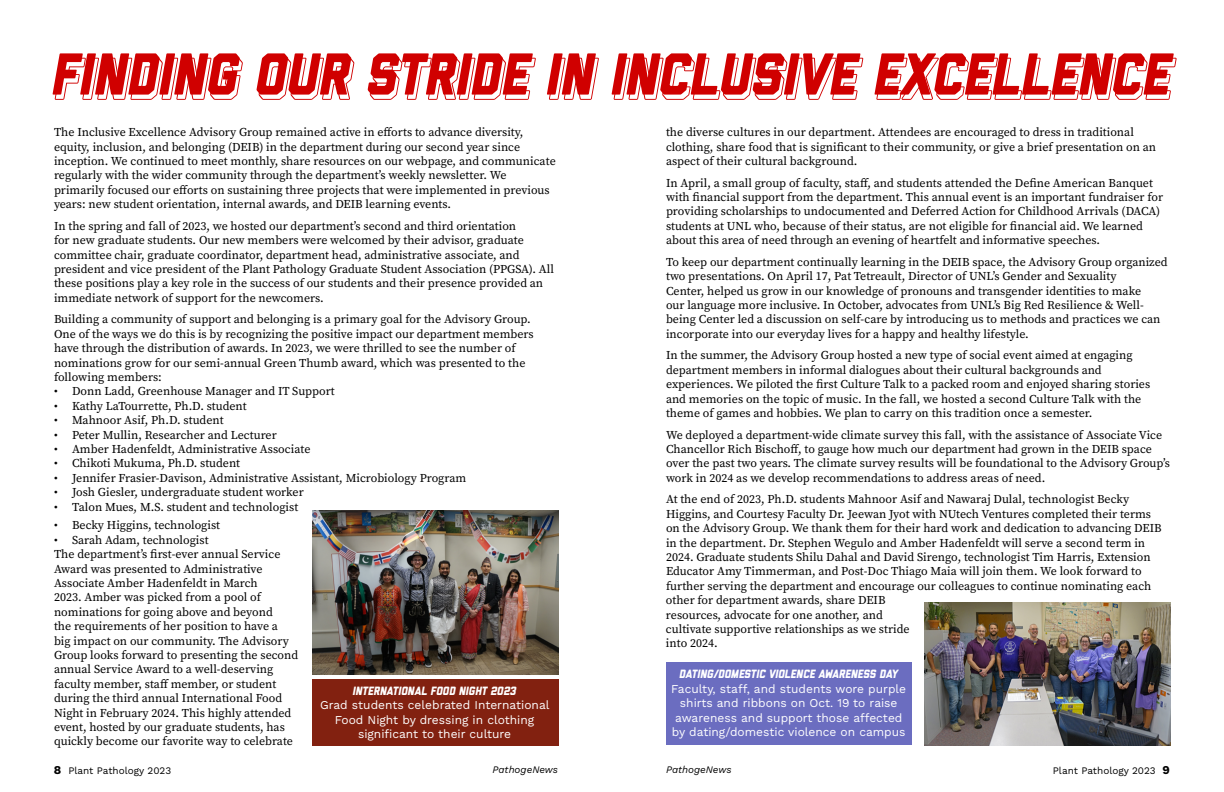
<style>
.page{position:relative;width:1224px;height:792px;background:#fff}
.page>*{position:absolute;margin:0;border:0;box-sizing:border-box;transform-origin:0 0}
.t1{font:italic 800 59px "Liberator Outline";color:#d00000}
.t2{font:italic 800 59px "Liberator";color:#d00000}
.t3{font:12px/14.4px "Source Serif Variable";color:#000}
.t4{font:12px/14.4px "Work Sans";color:#fff;text-align:center}
.t5{font:italic 800 12px "Liberator";color:#fff}
.t6{font:10px "Work Sans";color:#000}
.t7{font:italic 10px "Work Sans";letter-spacing:-.005em;color:#000}
.s1{font-weight:700;font-size:12px}
</style>
<div class="page">
<img style="left:312px;top:510px;width:246px;height:164px">
<div style="left:312px;top:679px;width:246px;height:66px;background:#822110"></div>
<img style="left:924px;top:603px;width:247px;height:142px">
<div style="left:666px;top:663px;width:246px;height:82px;background:#6b6dc0"></div>
<h1 class="t2" style="left:1143px;top:42px;width:29px">E</h1>
<h1 class="t1" style="left:55px;top:46px;width:1120px">FINDING OUR STRIDE IN INCLUSIVE EXCELLENCE</h1>
<p class="t3" style="left:666px;top:125px;width:492px">the diverse cultures in our department. Attendees are encouraged to dress in traditional clothing, share food that is significant to their community, or give a brief presentation on an aspect of their cultural background.</p>
<p class="t3" style="left:666px;top:175px;width:499px">In April, a small group of faculty, staff, and students attended the Define American Banquet with financial support from the department. This annual event is an important fundraiser for providing scholarships to undocumented and Deferred Action for Childhood Arrivals (DACA) students at UNL who, because of their status, are not eligible for financial aid. We learned about this area of need through an evening of heartfelt and informative speeches.</p>
<p class="t3" style="left:666px;top:255px;width:503px">To keep our department continually learning in the DEIB space, the Advisory Group organized two presentations. On April 17, Pat Tetreault, Director of UNL’s Gender and Sexuality<br>Center, helped us grow in our knowledge of pronouns and transgender identities to make<br>our language more inclusive. In October, advocates from UNL’s Big Red Resilience &amp; Well&shy;being Center led a discussion on self-care by introducing us to methods and practices we can incorporate into our everyday lives for a happy and healthy lifestyle.</p>
<p class="t3" style="left:666px;top:348px;width:486px">In the summer, the Advisory Group hosted a new type of social event aimed at engaging department members in informal dialogues about their cultural backgrounds and experiences. We piloted the first Culture Talk to a packed room and enjoyed sharing stories and memories on the topic of music. In the fall, we hosted a second Culture Talk with the theme of games and hobbies. We plan to carry on this tradition once a semester.</p>
<p class="t3" style="left:666px;top:427px;width:505px">We deployed a department-wide climate survey this fall, with the assistance of Associate Vice Chancellor Rich Bischoff, to gauge how much our department had grown in the DEIB space over the past two years. The climate survey results will be foundational to the Advisory Group’s work in 2024 as we develop recommendations to address areas of need.</p>
<p class="t3" style="left:666px;top:492px;width:497px">At the end of 2023, Ph.D. students Mahnoor Asif and Nawaraj Dulal, technologist Becky Higgins, and Courtesy Faculty Dr. Jeewan Jyot with NUtech Ventures completed their terms on the Advisory Group. We thank them for their hard work and dedication to advancing DEIB in the department. Dr. Stephen Wegulo and Amber Hadenfeldt will serve a second term in 2024. Graduate students Shilu Dahal and David Sirengo, technologist Tim Harris, Extension Educator Amy Timmerman, and Post-Doc Thiago Maia will join them. We look forward to further serving the department and encourage our colleagues to continue nominating each</p>
<p class="t3" style="left:54px;top:125px;width:503px">The Inclusive Excellence Advisory Group remained active in efforts to advance diversity, equity, inclusion, and belonging (DEIB) in the department during our second year since inception. We continued to meet monthly, share resources on our webpage, and communicate regularly with the wider community through the department’s weekly newsletter. We primarily focused our efforts on sustaining three projects that were implemented in previous years: new student orientation, internal awards, and DEIB learning events.</p>
<p class="t3" style="left:54px;top:219px;width:502px">In the spring and fall of 2023, we hosted our department’s second and third orientation<br>for new graduate students. Our new members were welcomed by their advisor, graduate committee chair, graduate coordinator, department head, administrative associate, and president and vice president of the Plant Pathology Graduate Student Association (PPGSA). All these positions play a key role in the success of our students and their presence provided an immediate network of support for the newcomers.</p>
<p class="t3" style="left:54px;top:312px;width:481px">Building a community of support and belonging is a primary goal for the Advisory Group.<br>One of the ways we do this is by recognizing the positive impact our department members have through the distribution of awards. In 2023, we were thrilled to see the number of nominations grow for our semi-annual Green Thumb award, which was presented to the following members:</p>
<p class="t3" style="left:54px;top:384px;width:282px">• Donn Ladd, Greenhouse Manager and IT Support</p>
<p class="t3" style="left:54px;top:399px;width:194px">• Kathy LaTourrette, Ph.D. student</p>
<p class="t3" style="left:54px;top:413px;width:171px">• Mahnoor Asif, Ph.D. student</p>
<p class="t3" style="left:54px;top:427px;width:224px">• Peter Mullin, Researcher and Lecturer</p>
<p class="t3" style="left:54px;top:442px;width:258px">• Amber Hadenfeldt, Administrative Associate</p>
<p class="t3" style="left:54px;top:456px;width:188px">• Chikoti Mukuma, Ph.D. student</p>
<p class="t3" style="left:54px;top:471px;width:414px">• Jennifer Frasier-Davison, Administrative Assistant, Microbiology Program</p>
<p class="t3" style="left:54px;top:485px;width:251px">• Josh Giesler, undergraduate student worker</p>
<p class="t3" style="left:54px;top:499px;width:246px">• Talon Mues, M.S. student and technologist</p>
<p class="t3" style="left:54px;top:518px;width:168px">• Becky Higgins, technologist</p>
<p class="t3" style="left:54px;top:533px;width:246px">• Sarah Adam, technologist<br>The department’s first-ever annual Service Award was presented to Administrative Associate Amber Hadenfeldt in March<br>2023. Amber was picked from a pool of nominations for going above and beyond<br>the requirements of her position to have a<br>big impact on our community. The Advisory Group looks forward to presenting the second annual Service Award to a well-deserving faculty member, staff member, or student during the third annual International Food Night in February 2024. This highly attended event, hosted by our graduate students, has quickly become our favorite way to celebrate</p>
<p class="t3" style="left:666px;top:593px;width:245px">other for department awards, share DEIB resources, advocate for one another, and cultivate supportive relationships as we stride into 2024.</p>
<p class="t5" style="left:680px;top:668px;width:220px">DATING/DOMESTIC VIOLENCE AWARENESS DAY</p>
<p class="t4" style="left:671px;top:681px;width:236px">Faculty, staff, and students wore purple shirts and ribbons on Oct. 19 to raise awareness and support those affected by dating/domestic violence on campus</p>
<p class="t5" style="left:353px;top:684px;width:165px">INTERNATIONAL FOOD NIGHT 2023</p>
<p class="t4" style="left:320px;top:698px;width:231px">Grad students celebrated International<br>Food Night by dressing in clothing significant to their culture</p>
<p class="t6" style="left:54px;top:763px;width:119px"><span class="s1">8</span> Plant Pathology 2023</p>
<p class="t7" style="left:492px;top:762px;width:67px">PathogeNews</p>
<p class="t7" style="left:666px;top:762px;width:67px">PathogeNews</p>
<p class="t6" style="left:1053px;top:763px;width:119px">Plant Pathology 2023 <span class="s1">9</span></p>
</div>
